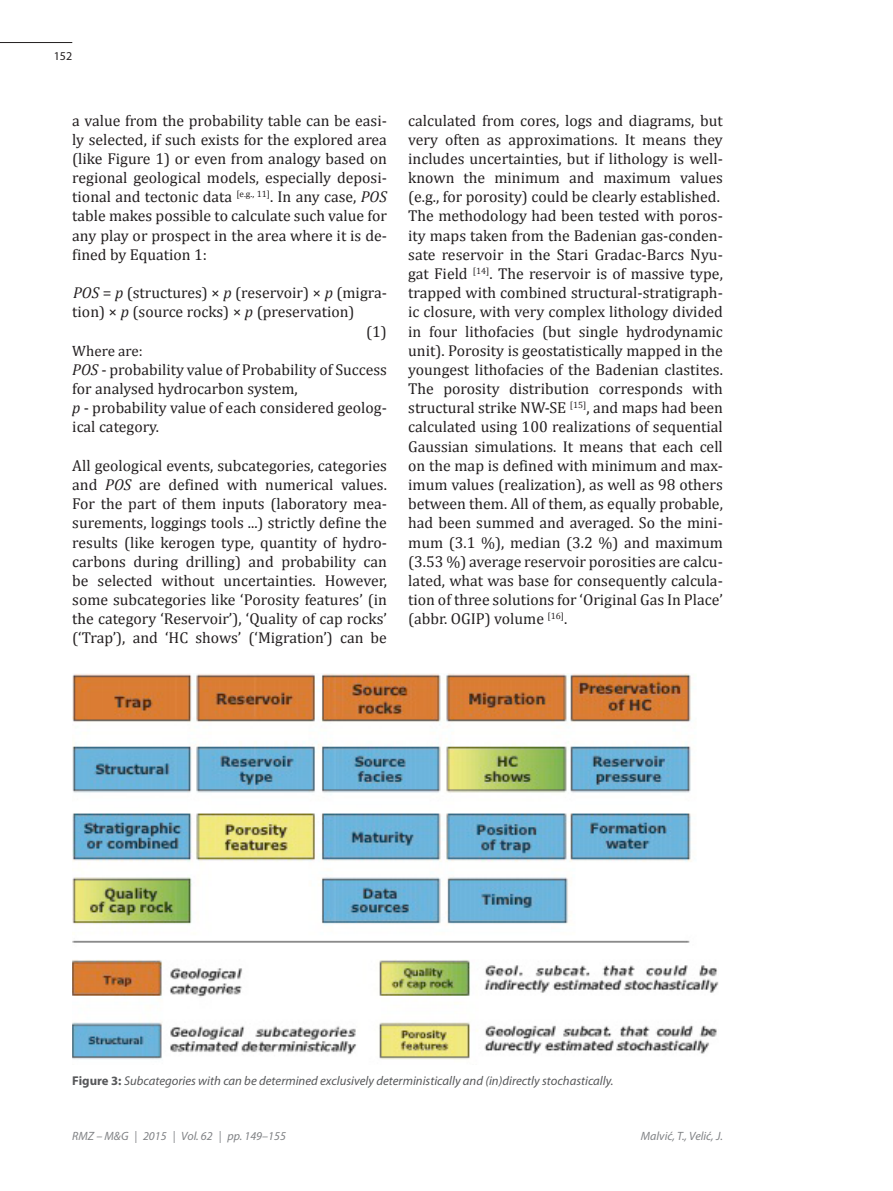
<style>
.page{position:relative;width:893px;height:1191px;background:#fff}
.page>*{position:absolute;margin:0;border:0;box-sizing:border-box;transform-origin:0 0}
.besedilo{font:15.75px/19.2px "Cambria";color:#231f20;text-align:justify}
.besedilo-2{font:15px "Cambria";color:#231f20}
.podpisi_k_slikam{font:italic 12.75px "Myriad Pro";color:#57585a}
.t1{font:italic 12px "Myriad Pro";color:#808285}
.t2{font:12px "Myriad Pro";color:#231f20}
.s1{font-style:italic}
.s2{font-weight:700;font-style:normal}
</style>
<div class="page">
<hr style="left:0;top:42px;width:72px;height:1px;background:#231f20">
<img style="left:72px;top:673px;width:647px;height:387px">
<p class="t2" style="left:54px;top:48px;width:20px">152</p>
<p class="besedilo" style="left:72px;top:110px;width:316px">a value from the probability table can be easi&shy;ly selected, if such exists for the explored area (like Figure 1) or even from analogy based on regional geological models, especially deposi&shy;tional and tectonic data <sup>[e.g.,</sup> <sup>11]</sup>. In any case, <span class="s1">POS </span>table makes possible to calculate such value for any play or prospect in the area where it is de&shy;fined by Equation 1:</p>
<p class="besedilo" style="left:73px;top:283px;width:315px"><span class="s1">POS</span> = <span class="s1">p</span> (structures) × <span class="s1">p</span> (reservoir) × <span class="s1">p</span> (migra-</p>
<p class="besedilo" style="left:72px;top:302px;width:284px">tion) × <span class="s1">p</span> (source rocks) × <span class="s1">p</span> (preservation)</p>
<p class="besedilo" style="left:366px;top:321px;width:22px">(1)</p>
<p class="besedilo-2" style="left:72px;top:342px;width:72px">Where are:</p>
<p class="besedilo" style="left:72px;top:360px;width:316px"><span class="s1">POS</span> - probability value of Probability of Success for analysed hydrocarbon system,</p>
<p class="besedilo" style="left:72px;top:398px;width:316px"><span class="s1">p</span> - probability value of each considered geolog&shy;ical category.</p>
<p class="besedilo" style="left:72px;top:456px;width:316px">All geological events, subcategories, categories and <span class="s1">POS</span> are defined with numerical values.<br>For the part of them inputs (laboratory mea&shy;surements, loggings tools ...) strictly define the results (like kerogen type, quantity of hydro&shy;carbons during drilling) and probability can be selected without uncertainties. However, some subcategories like ‘Porosity features’ (in the category ‘Reservoir’), ‘Quality of cap rocks’ (‘Trap’), and ‘HC shows’ (‘Migration’) can be</p>
<p class="besedilo" style="left:408px;top:110px;width:316px">calculated from cores, logs and diagrams, but very often as approximations. It means they includes uncertainties, but if lithology is well&shy;known the minimum and maximum values (e.g., for porosity) could be clearly established.</p>
<p class="besedilo" style="left:408px;top:206px;width:316px">The methodology had been tested with poros&shy;ity maps taken from the Badenian gas-conden&shy;sate reservoir in the Stari Gradac-Barcs Nyu&shy;gat Field <sup>[14]</sup>. The reservoir is of massive type, trapped with combined structural-stratigraph&shy;ic closure, with very complex lithology divided in four lithofacies (but single hydrodynamic unit). Porosity is geostatistically mapped in the youngest lithofacies of the Badenian clastites.<br>The porosity distribution corresponds with structural strike NW-SE <sup>[15]</sup>, and maps had been calculated using 100 realizations of sequential Gaussian simulations. It means that each cell on the map is defined with minimum and max&shy;imum values (realization), as well as 98 others between them. All of them, as equally probable, had been summed and averaged. So the mini&shy;mum (3.1 %), median (3.2 %) and maximum (3.53 %) average reservoir porosities are calcu&shy;lated, what was base for consequently calcula&shy;tion of three solutions for ‘Original Gas In Place’ (abbr. OGIP) volume <sup>[16]</sup>.</p>
<p class="podpisi_k_slikam" style="left:72px;top:1072px;width:543px"><span class="s2">Figure 3:</span> Subcategories with can be determined exclusively deterministically and (in)directly stochastically.</p>
<p class="t1" style="left:72px;top:1128px;width:215px">RMZ – M&amp;G | 2015 | Vol. 62 | pp. 149–155</p>
<p class="t1" style="left:641px;top:1128px;width:84px">Malvić, T., Velić, J.</p>
</div>
